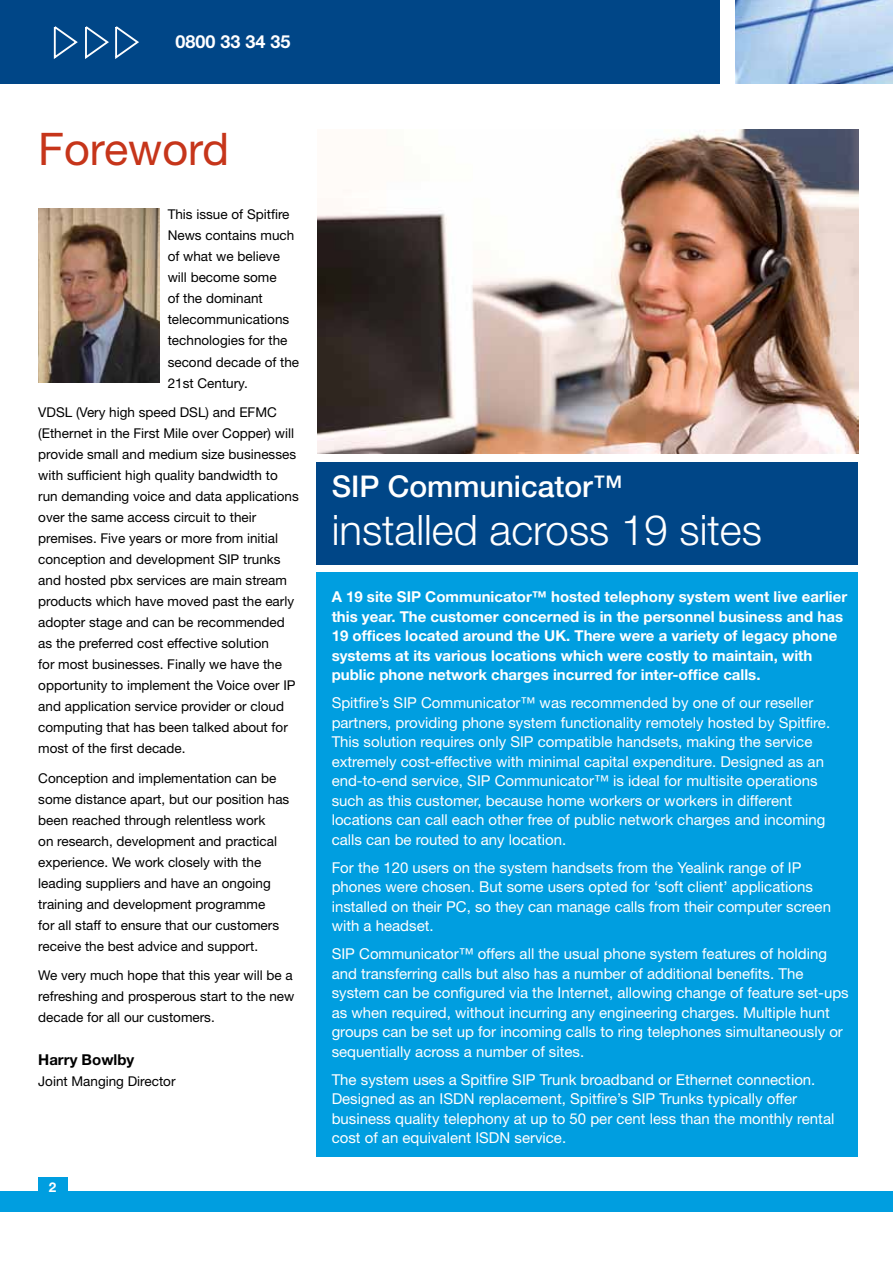
<style>
.page{position:relative;width:893px;height:1263px;background:#fff}
.page>*{position:absolute;margin:0;border:0;box-sizing:border-box;transform-origin:0 0}
.t1{font:45px "Helvetica Neue";color:#c6351a}
.t2{font:300 42px "Helvetica Neue";color:#fff}
.t3{font:500 30px "Helvetica Neue";color:#fff}
.t4{font:700 18px "Helvetica Neue";color:#fff}
.t5{font:15px/19.5px "Helvetica Neue";color:#fff}
.t6{font:700 15px/19.5px "Helvetica Neue";color:#fff}
.t7{font:700 15px "Helvetica Neue";color:#000}
.t8{font:13.5px/21px "Helvetica Neue";color:#000}
.t9{font:700 13.5px "Helvetica Neue";color:#fff}
</style>
<div class="page">
<div style="left:316px;top:462px;width:542px;height:102px;background:#004687"></div>
<div style="left:316px;top:572px;width:542px;height:585px;background:#009ee0"></div>
<div style="left:0;top:0;width:719px;height:84px;background:#004687"></div>
<svg style="left:53px;top:26px;width:86px;height:33px"></svg>
<div style="left:0;top:1191px;width:893px;height:21px;background:#009ee0"></div>
<img style="left:736px;top:0;width:157px;height:84px">
<div style="left:38px;top:1177px;width:30px;height:20px;background:#009ee0"></div>
<img style="left:318px;top:130px;width:541px;height:324px">
<img style="left:38px;top:209px;width:121px;height:174px">
<p class="t4" style="left:175px;top:31px;width:117px">0800 33 34 35</p>
<h1 class="t1" style="left:38px;top:122px;width:192px">Foreword</h1>
<p class="t8" style="left:168px;top:204px;width:133px">This issue of Spitfire<br>News contains much of what we believe will become some<br>of the dominant telecommunications technologies for the second decade of the<br>21st Century.</p>
<p class="t8" style="left:38px;top:401px;width:262px">VDSL (Very high speed DSL) and EFMC (Ethernet in the First Mile over Copper) will provide small and medium size businesses with sufficient high quality bandwidth to run demanding voice and data applications over the same access circuit to their premises. Five years or more from initial conception and development SIP trunks and hosted pbx services are main stream products which have moved past the early adopter stage and can be recommended as the preferred cost effective solution<br>for most businesses. Finally we have the opportunity to implement the Voice over IP and application service provider or cloud computing that has been talked about for most of the first decade.</p>
<p class="t8" style="left:38px;top:767px;width:253px">Conception and implementation can be some distance apart, but our position has been reached through relentless work<br>on research, development and practical experience. We work closely with the leading suppliers and have an ongoing training and development programme<br>for all staff to ensure that our customers receive the best advice and support.</p>
<p class="t8" style="left:38px;top:965px;width:258px;text-align:justify">We very much hope that this year will be a refreshing and prosperous start to the new decade for all our customers.</p>
<p class="t7" style="left:38px;top:1050px;width:98px">Harry Bowlby</p>
<p class="t8" style="left:38px;top:1070px;width:139px">Joint Manging Director</p>
<p class="t9" style="left:49px;top:1179px;width:9px">2</p>
<h3 class="t3" style="left:332px;top:468px;width:292px">SIP Communicator™</h3>
<h2 class="t2" style="left:332px;top:504px;width:432px">installed across 19 sites</h2>
<p class="t6" style="left:332px;top:587px;width:517px">A 19 site SIP Communicator™ hosted telephony system went live earlier this year. The customer concerned is in the personnel business and has 19 offices located around the UK. There were a variety of legacy phone systems at its various locations which were costly to maintain, with public phone network charges incurred for inter-office calls.</p>
<p class="t5" style="left:332px;top:693px;width:500px">Spitfire’s SIP Communicator™ was recommended by one of our reseller partners, providing phone system functionality remotely hosted by Spitfire.<br>This solution requires only SIP compatible handsets, making the service extremely cost-effective with minimal capital expenditure. Designed as an end-to-end service, SIP Communicator™ is ideal for multisite operations such as this customer, because home workers or workers in different locations can call each other free of public network charges and incoming calls can be routed to any location.</p>
<p class="t5" style="left:332px;top:857px;width:501px">For the 120 users on the system handsets from the Yealink range of IP phones were chosen. But some users opted for ‘soft client’ applications installed on their PC, so they can manage calls from their computer screen with a headset.</p>
<p class="t5" style="left:332px;top:944px;width:519px">SIP Communicator™ offers all the usual phone system features of holding and transferring calls but also has a number of additional benefits. The system can be configured via the Internet, allowing change of feature set-ups as when required, without incurring any engineering charges. Multiple hunt groups can be set up for incoming calls to ring telephones simultaneously or sequentially across a number of sites.</p>
<p class="t5" style="left:332px;top:1069px;width:504px">The system uses a Spitfire SIP Trunk broadband or Ethernet connection.<br>Designed as an ISDN replacement, Spitfire’s SIP Trunks typically offer business quality telephony at up to 50 per cent less than the monthly rental cost of an equivalent ISDN service.</p>
</div>
